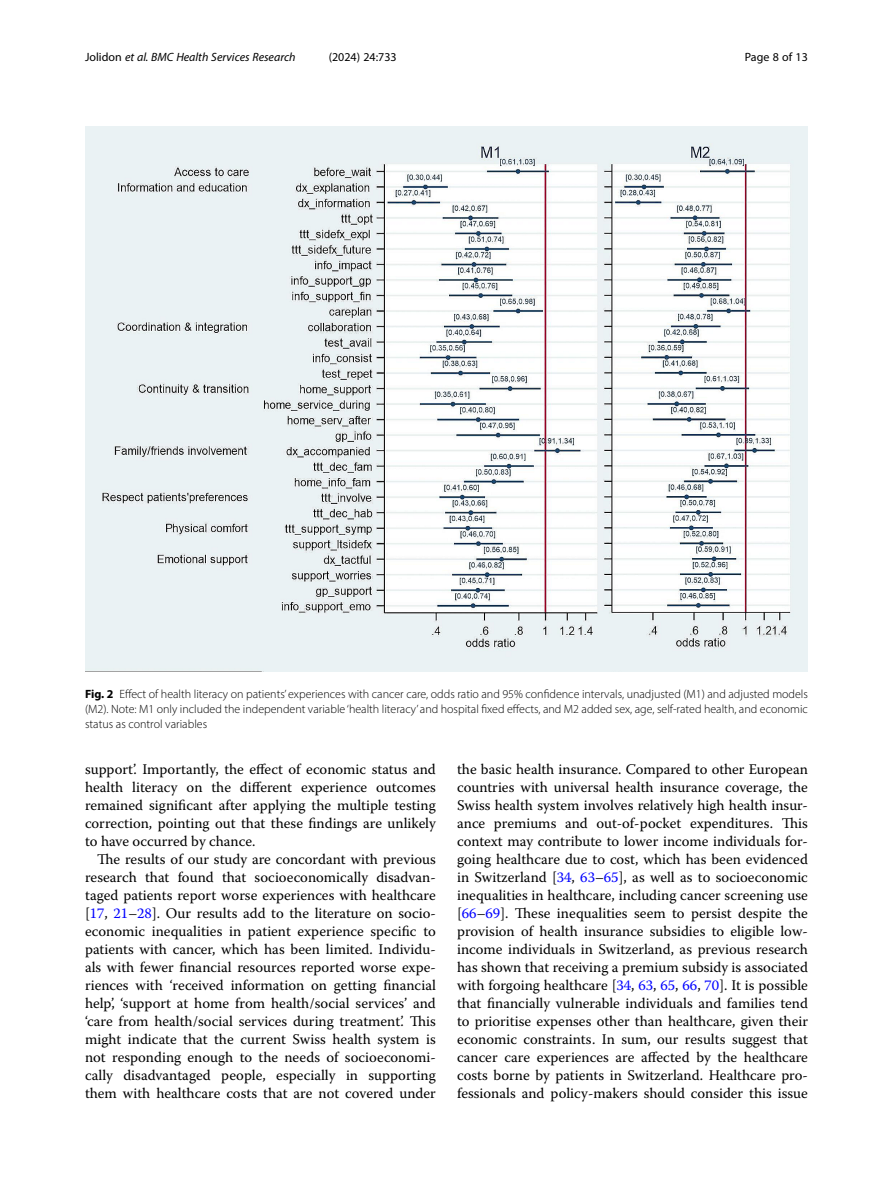
<style>
.page{position:relative;width:893px;height:1191px;background:#fff}
.page>*{position:absolute;margin:0;border:0;box-sizing:border-box;transform-origin:0 0}
.Body_Text_Indent{font:14.7px/18px "Warnock Pro";color:#000;text-align:justify}
.Body_Text{font:14.7px/18px "Warnock Pro";color:#000;text-align:justify}
.Figure_Caption{font:300 12px/15px "Myriad Pro";color:#000;text-align:justify}
.t1{font:italic 12px "Myriad Pro";color:#000}
.t2{font:12px "Myriad Pro";color:#000}
.s1{font-style:normal}
.s2{font-weight:700}
.s3{color:#00f}
</style>
<div class="page">
<img style="left:85px;top:126px;width:723px;height:545px">
<p class="t1" style="left:85px;top:50px;width:212px"><span class="s1">Jolidon</span> et al. BMC Health Services Research</p>
<p class="t2" style="left:329px;top:50px;width:70px">(2024) 24:733</p>
<p class="t2" style="left:745px;top:50px;width:65px">Page 8 of 13</p>
<p class="Figure_Caption" style="left:85px;top:686px;width:724px"><span class="s2">Fig. 2</span> Effect of health literacy on patients’ experiences with cancer care, odds ratio and 95% confidence intervals, unadjusted (M1) and adjusted models (M2). Note: M1 only included the independent variable ‘health literacy’ and hospital fixed effects, and M2 added sex, age, self-rated health, and economic status as control variables</p>
<p class="Body_Text" style="left:85px;top:760px;width:352px">support’. Importantly, the effect of economic status and health literacy on the different experience outcomes remained significant after applying the multiple testing correction, pointing out that these findings are unlikely to have occurred by chance.</p>
<p class="Body_Text_Indent" style="left:85px;top:850px;width:352px;text-indent:12px">The results of our study are concordant with previous research that found that socioeconomically disadvan&shy;taged patients report worse experiences with healthcare [<span class="s3">17</span>, <span class="s3">21</span>–<span class="s3">28</span>]. Our results add to the literature on socio&shy;economic inequalities in patient experience specific to patients with cancer, which has been limited. Individu&shy;als with fewer financial resources reported worse expe&shy;riences with ‘received information on getting financial help’, ‘support at home from health/social services’ and ‘care from health/social services during treatment’. This might indicate that the current Swiss health system is not responding enough to the needs of socioeconomi&shy;cally disadvantaged people, especially in supporting them with healthcare costs that are not covered under</p>
<p class="Body_Text_Indent" style="left:457px;top:760px;width:352px">the basic health insurance. Compared to other European countries with universal health insurance coverage, the Swiss health system involves relatively high health insur&shy;ance premiums and out-of-pocket expenditures. This context may contribute to lower income individuals for&shy;going healthcare due to cost, which has been evidenced in Switzerland [<span class="s3">34</span>, <span class="s3">63</span>–<span class="s3">65</span>], as well as to socioeconomic inequalities in healthcare, including cancer screening use [<span class="s3">66</span>–<span class="s3">69</span>]. These inequalities seem to persist despite the provision of health insurance subsidies to eligible low&shy;income individuals in Switzerland, as previous research has shown that receiving a premium subsidy is associated with forgoing healthcare [<span class="s3">34</span>, <span class="s3">63</span>, <span class="s3">65</span>, <span class="s3">66</span>, <span class="s3">70</span>]. It is possible that financially vulnerable individuals and families tend to prioritise expenses other than healthcare, given their economic constraints. In sum, our results suggest that cancer care experiences are affected by the healthcare costs borne by patients in Switzerland. Healthcare pro&shy;fessionals and policy-makers should consider this issue</p>
</div>
